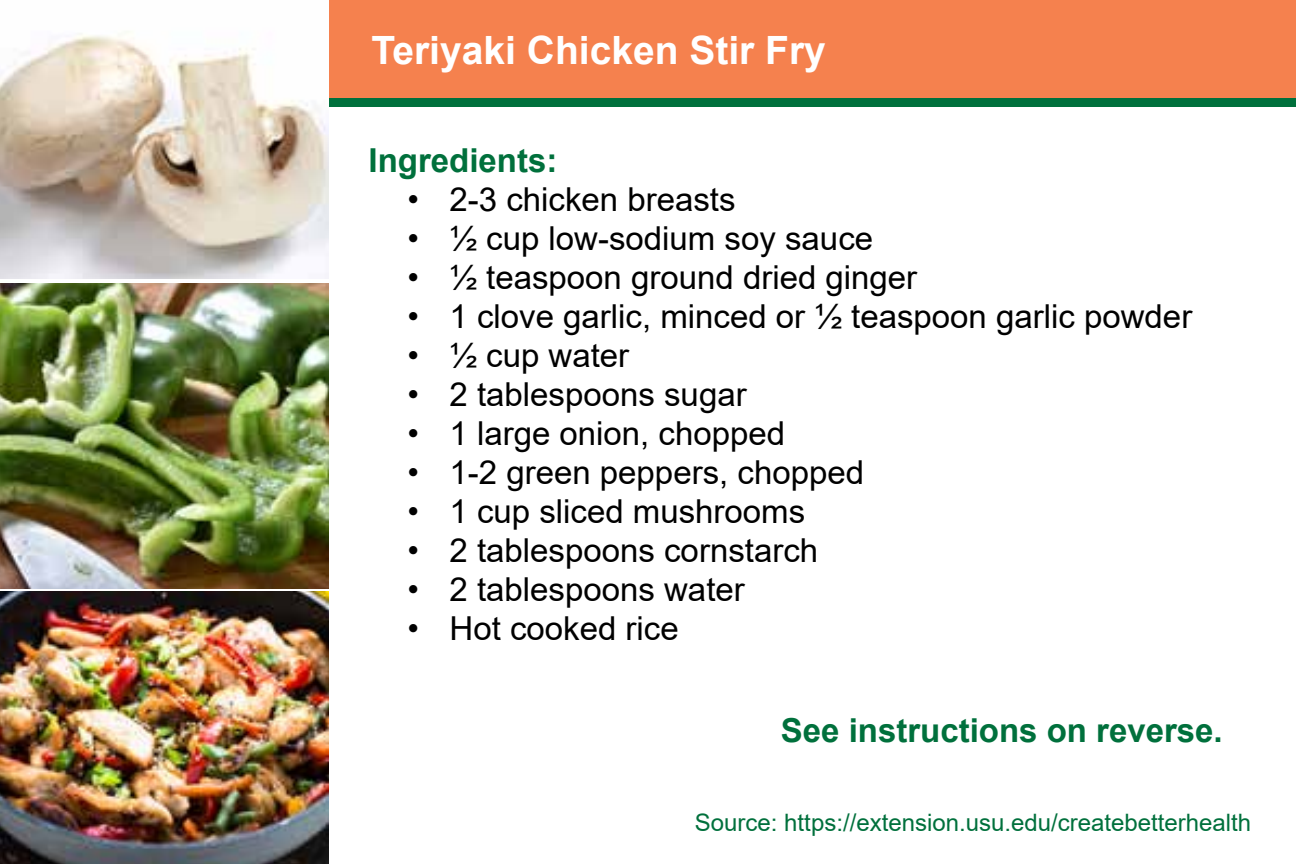
<style>
.page{position:relative;width:1296px;height:864px;background:#fff}
.page>*{position:absolute;margin:0;border:0;box-sizing:border-box;transform-origin:0 0}
.t1{font:700 39px "Arial";color:#fff}
.t2{font:33px "Arial";color:#000}
.t3{font:700 33px "Arial";color:#00703c}
.t4{font:24px "Arial";color:#00703c}
</style>
<div class="page">
<div style="left:0;top:0;width:1296px;height:106px;background:#00703c"></div>
<div style="left:0;top:0;width:1296px;height:97px;background:#f5814e"></div>
<img style="left:0;top:592px;width:328px;height:272px">
<img style="left:0;top:0;width:328px;height:279px">
<img style="left:0;top:284px;width:328px;height:305px">
<p class="t1" style="left:372px;top:23px;width:456px">Teriyaki Chicken Stir Fry</p>
<p class="t3" style="left:369px;top:137px;width:190px">Ingredients:</p>
<p class="t2" style="left:408px;top:177px;width:330px">• 2-3 chicken breasts</p>
<p class="t2" style="left:408px;top:216px;width:467px">• ½ cup low-sodium soy sauce</p>
<p class="t2" style="left:408px;top:255px;width:511px">• ½ teaspoon ground dried ginger</p>
<p class="t2" style="left:408px;top:294px;width:786px">• 1 clove garlic, minced or ½ teaspoon garlic powder</p>
<p class="t2" style="left:408px;top:333px;width:223px">• ½ cup water</p>
<p class="t2" style="left:408px;top:372px;width:341px">• 2 tablespoons sugar</p>
<p class="t2" style="left:408px;top:411px;width:379px">• 1 large onion, chopped</p>
<p class="t2" style="left:408px;top:450px;width:458px">• 1-2 green peppers, chopped</p>
<p class="t2" style="left:408px;top:489px;width:399px">• 1 cup sliced mushrooms</p>
<p class="t2" style="left:408px;top:528px;width:412px">• 2 tablespoons cornstarch</p>
<p class="t2" style="left:408px;top:567px;width:339px">• 2 tablespoons water</p>
<p class="t2" style="left:408px;top:606px;width:273px">• Hot cooked rice</p>
<p class="t3" style="left:781px;top:708px;width:444px">See instructions on reverse.</p>
<p class="t4" style="left:695px;top:806px;width:558px">Source: https://extension.usu.edu/createbetterhealth</p>
</div>
